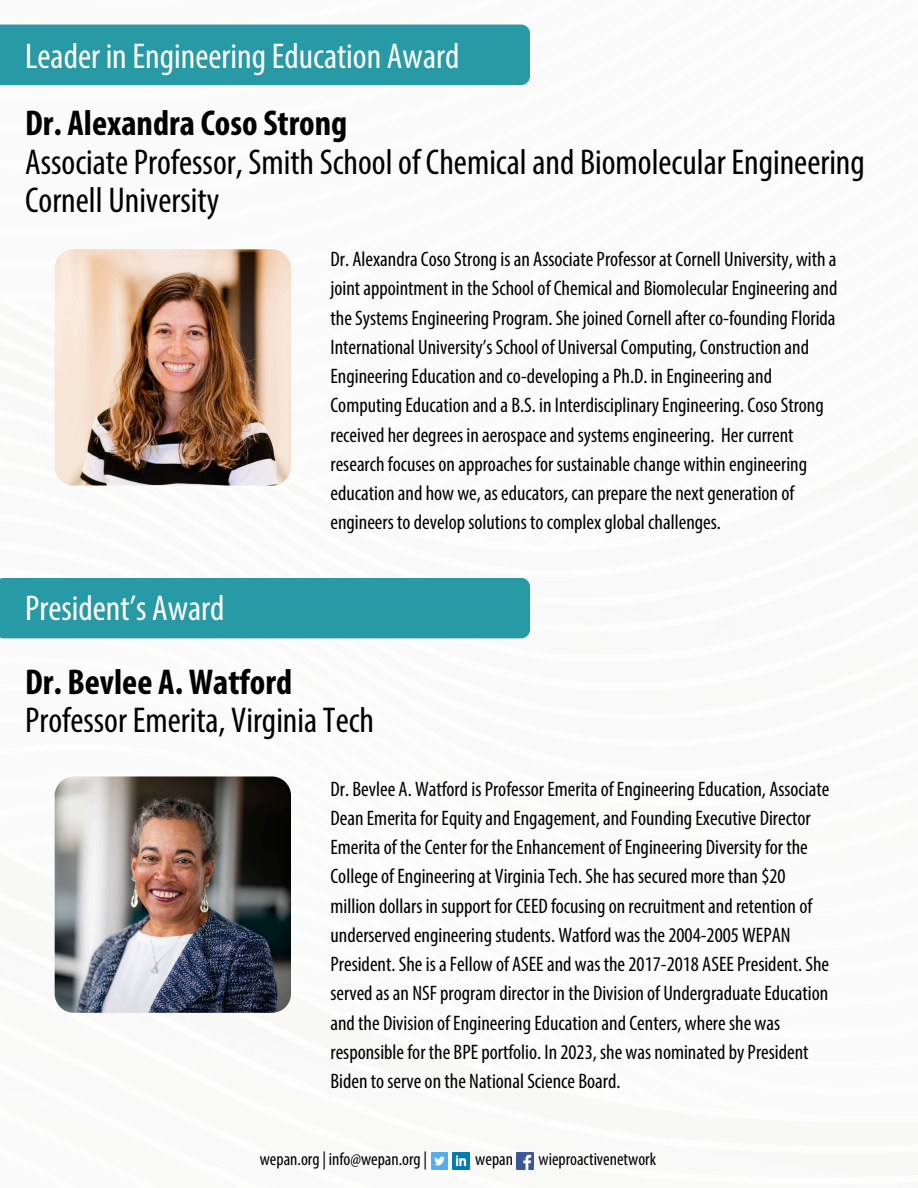
<style>
.page{position:relative;width:918px;height:1188px;background:#fff}
.page>*{position:absolute;margin:0;border:0;box-sizing:border-box;transform-origin:0 0}
.t1{font:condensed 36px/38.2px "Myriad Pro";color:#000}
.t2{font:condensed 36px "Myriad Pro";color:#fff}
.t3{font:condensed 21px/29.2px "Myriad Pro";color:#000}
.t4{font:condensed 18px "Myriad Pro";color:#000}
.s1{font-weight:700}
</style>
<div class="page">
<img style="left:517px;top:1153px;width:16px;height:16px">
<img style="left:453px;top:1153px;width:17px;height:16px">
<img style="left:431px;top:1153px;width:17px;height:16px">
<div style="left:0;top:25px;width:530px;height:60px;background:#279aa6"></div>
<img style="left:55px;top:249px;width:236px;height:237px;border-radius:19px">
<div style="left:0;top:578px;width:530px;height:60px;background:#279aa6"></div>
<img style="left:55px;top:776px;width:236px;height:237px;border-radius:19px">
<h1 class="t2" style="left:25px;top:41px;width:436px">Leader in Engineering Education Award</h1>
<p class="t1" style="left:25px;top:107px;width:841px"><span class="s1">Dr. Alexandra Coso Strong<br></span>Associate Professor, Smith School of Chemical and Biomolecular Engineering<br>Cornell University</p>
<h2 class="t2" style="left:25px;top:593px;width:201px">President’s Award</h2>
<h2 class="t3" style="left:331px;top:246px;width:508px">Dr. Alexandra Coso Strong is an Associate Professor at Cornell University, with a joint appointment in the School of Chemical and Biomolecular Engineering and the Systems Engineering Program. She joined Cornell after co-founding Florida International University’s School of Universal Computing, Construction and Engineering Education and co-developing a Ph.D. in Engineering and Computing Education and a B.S. in Interdisciplinary Engineering. Coso Strong received her degrees in aerospace and systems engineering. Her current research focuses on approaches for sustainable change within engineering education and how we, as educators, can prepare the next generation of engineers to develop solutions to complex global challenges.</h2>
<p class="t1" style="left:25px;top:665px;width:351px"><span class="s1">Dr. Bevlee A. Watford<br></span>Professor Emerita, Virginia Tech</p>
<h1 class="t3" style="left:331px;top:776px;width:500px">Dr. Bevlee A. Watford is Professor Emerita of Engineering Education, Associate Dean Emerita for Equity and Engagement, and Founding Executive Director Emerita of the Center for the Enhancement of Engineering Diversity for the College of Engineering at Virginia Tech. She has secured more than $20 million dollars in support for CEED focusing on recruitment and retention of underserved engineering students. Watford was the 2004-2005 WEPAN President. She is a Fellow of ASEE and was the 2017-2018 ASEE President. She served as an NSF program director in the Division of Undergraduate Education and the Division of Engineering Education and Centers, where she was responsible for the BPE portfolio. In 2023, she was nominated by President Biden to serve on the National Science Board.</h1>
<h1 class="t4" style="left:260px;top:1152px;width:169px">wepan.org | info@wepan.org |</h1>
<h1 class="t4" style="left:475px;top:1152px;width:39px">wepan</h1>
<h1 class="t4" style="left:539px;top:1152px;width:119px">wieproactivenetwork</h1>
</div>
